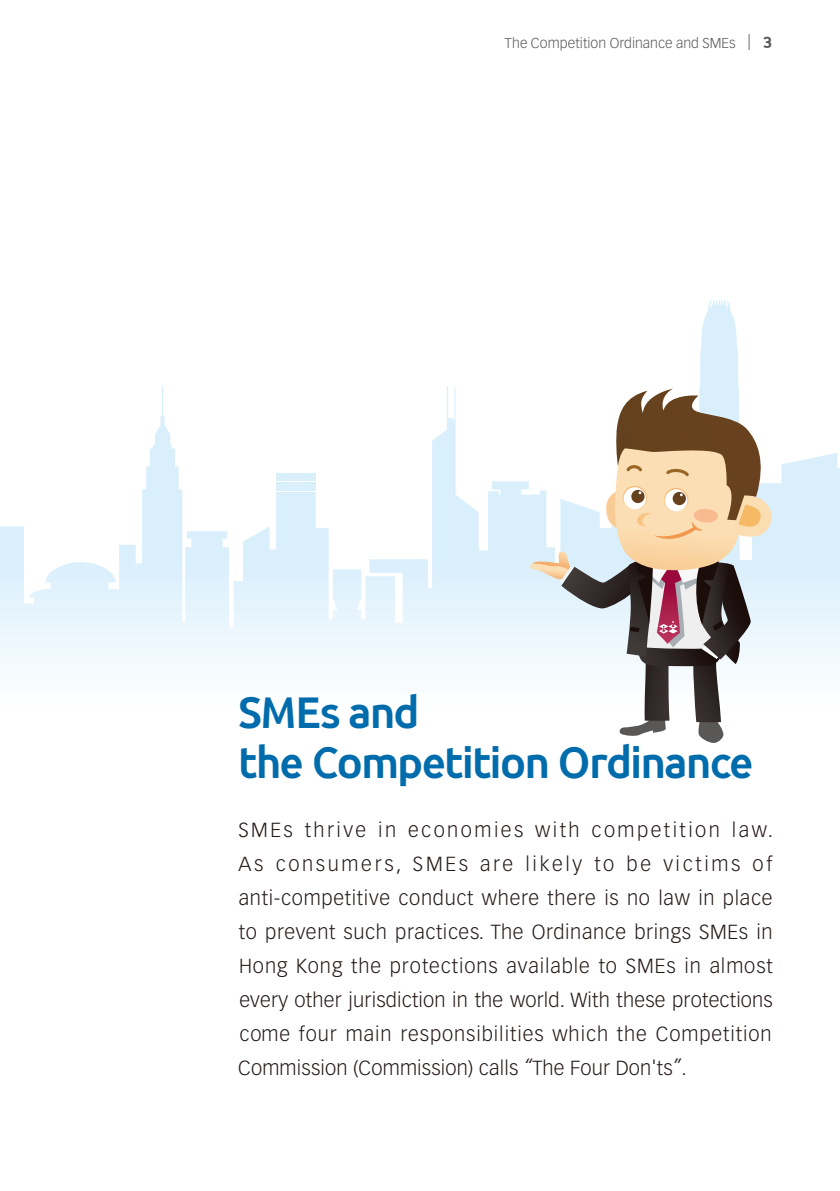
<style>
.page{position:relative;width:840px;height:1191px;background:#fff}
.page>*{position:absolute;margin:0;border:0;box-sizing:border-box;transform-origin:0 0}
.t1{font:700 condensed 44px/50px "Earthbound";letter-spacing:-.03em;color:#006cac}
.t2{font:300 20px/34px "Vectora LT Std";letter-spacing:.01em;color:#231916;text-align:justify}
.t3{font:300 14px "Vectora LT Std";letter-spacing:.005em;color:#595857}
.s1{font-size:16px}
.s2{font-family:"Earthbound";font-weight:700;font-stretch:condensed;font-size:16px}
.s3{font-style:italic}
</style>
<div class="page">
<svg style="left:0;top:300px;width:839px;height:368px"></svg>
<svg style="left:529px;top:388px;width:246px;height:355px"></svg>
<p class="t3" style="left:504px;top:34px;width:268px">The Competition Ordinance and SMEs <span class="s1">|</span> <span class="s2">3</span></p>
<h1 class="t1" style="left:238px;top:690px;width:516px">SMEs and<br>the Competition Ordinance</h1>
<p class="t2" style="left:238px;top:813px;width:536px">SMEs thrive in economies with competition law.<br>As consumers, SMEs are likely to be victims of anti-competitive conduct where there is no law in place to prevent such practices. The Ordinance brings SMEs in Hong Kong the protections available to SMEs in almost every other jurisdiction in the world. With these protections come four main responsibilities which the Competition Commission (Commission) calls <span class="s3">“</span>The Four Don'ts<span class="s3">”</span>.</p>
</div>
